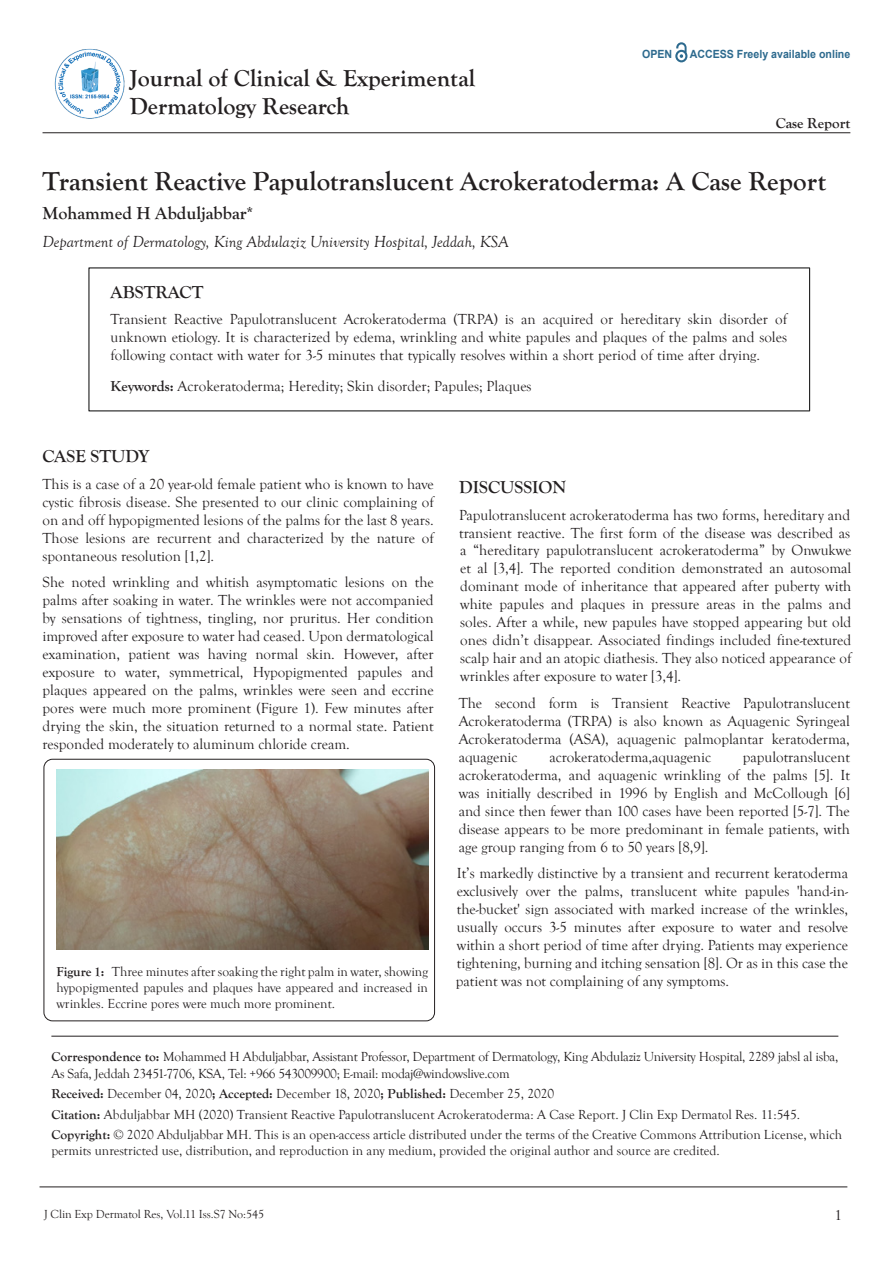
<style>
.page{position:relative;width:893px;height:1263px;background:#fff}
.page>*{position:absolute;margin:0;border:0;box-sizing:border-box;transform-origin:0 0}
.t1{font:700 27px "Goudy Old Style T";color:#231f20}
.t2{font:700 24px/28.8px "Goudy Old Style T";color:#231f20}
.t3{font:700 18px "Goudy Old Style T";color:#231f20}
.t4{font:italic 16.5px "Goudy Old Style T";color:#231f20}
.t5{font:15px/18px "Goudy Old Style T";color:#231f20;text-align:justify}
.t6{font:700 15px "Goudy Old Style T";color:#231f20}
.t7{font:13.5px/20.4px "Goudy Old Style T";color:#231f20}
.t8{font:13.5px/16.2px "Goudy Old Style T";letter-spacing:-.02em;color:#231f20}
.t9{font:12px "Goudy Old Style T";color:#231f20}
.t10{font:700 11.25px "Arial";color:#2d6a8e;scale:.94 1}
.s1{font-weight:700}
</style>
<div class="page">
<svg style="left:675px;top:43px;width:12px;height:19px"></svg>
<img style="left:54px;top:48px;width:71px;height:71px">
<hr style="left:43px;top:132px;width:807px;height:1px;background:#231f20">
<hr style="left:40px;top:1187px;width:807px;height:1px;background:#231f20">
<hr style="left:51px;top:1036px;width:787px;height:1px;background:#231f20">
<img style="left:57px;top:770px;width:371px;height:179px">
<div style="left:44px;top:759px;width:391px;height:262px;border:1px solid #231f20;border-radius:9px"></div>
<h2 class="t2" style="left:130px;top:64px;width:347px">Journal of Clinical &amp; Experimental<br>Dermatology Research</h2>
<p class="t10" style="left:642px;top:47px;width:34px">OPEN</p>
<p class="t10" style="left:690px;top:46px;width:172px">ACCESS Freely available online</p>
<p class="t6" style="left:776px;top:115px;width:76px">Case Report</p>
<h1 class="t1" style="left:43px;top:166px;width:785px">Transient Reactive Papulotranslucent Acrokeratoderma: A Case Report</h1>
<p class="t3" style="left:43px;top:203px;width:212px">Mohammed H Abduljabbar*</p>
<p class="t4" style="left:43px;top:233px;width:468px">Department of Dermatology, King Abdulaziz University Hospital, Jeddah, KSA</p>
<p class="t3" style="left:110px;top:282px;width:94px">ABSTRACT</p>
<p class="t5" style="left:110px;top:311px;width:678px">Transient Reactive Papulotranslucent Acrokeratoderma (TRPA) is an acquired or hereditary skin disorder of unknown etiology. It is characterized by edema, wrinkling and white papules and plaques of the palms and soles following contact with water for 3-5 minutes that typically resolves within a short period of time after drying.</p>
<p class="t5" style="left:110px;top:378px;width:423px"><span class="s1">Keywords:</span> Acrokeratoderma; Heredity; Skin disorder; Papules; Plaques</p>
<p class="t3" style="left:43px;top:446px;width:109px">CASE STUDY</p>
<p class="t5" style="left:43px;top:475px;width:393px">This is a case of a 20 year-old female patient who is known to have cystic fibrosis disease. She presented to our clinic complaining of on and off hypopigmented lesions of the palms for the last 8 years.<br>Those lesions are recurrent and characterized by the nature of spontaneous resolution [1,2].</p>
<p class="t5" style="left:43px;top:573px;width:393px">She noted wrinkling and whitish asymptomatic lesions on the palms after soaking in water. The wrinkles were not accompanied by sensations of tightness, tingling, nor pruritus. Her condition improved after exposure to water had ceased. Upon dermatological examination, patient was having normal skin. However, after exposure to water, symmetrical, Hypopigmented papules and plaques appeared on the palms, wrinkles were seen and eccrine pores were much more prominent (Figure 1). Few minutes after drying the skin, the situation returned to a normal state. Patient responded moderately to aluminum chloride cream.</p>
<p class="t7" style="left:56px;top:963px;width:373px;line-height:16.2px;text-align:justify"><span class="s1">Figure 1:</span> Three minutes after soaking the right palm in water, showing hypopigmented papules and plaques have appeared and increased in wrinkles. Eccrine pores were much more prominent.</p>
<p class="t3" style="left:459px;top:477px;width:108px">DISCUSSION</p>
<p class="t5" style="left:459px;top:506px;width:394px">Papulotranslucent acrokeratoderma has two forms, hereditary and transient reactive. The first form of the disease was described as a “hereditary papulotranslucent acrokeratoderma” by Onwukwe et al [3,4]. The reported condition demonstrated an autosomal dominant mode of inheritance that appeared after puberty with white papules and plaques in pressure areas in the palms and soles. After a while, new papules have stopped appearing but old ones didn’t disappear. Associated findings included fine-textured scalp hair and an atopic diathesis. They also noticed appearance of wrinkles after exposure to water [3,4].</p>
<p class="t5" style="left:459px;top:694px;width:393px">The second form is Transient Reactive Papulotranslucent Acrokeratoderma (TRPA) is also known as Aquagenic Syringeal Acrokeratoderma (ASA), aquagenic palmoplantar keratoderma, aquagenic</p>
<p class="t5" style="left:549px;top:748px;width:163px">acrokeratoderma,aquagenic</p>
<p class="t5" style="left:459px;top:748px;width:393px;text-indent:284px">papulotranslucent acrokeratoderma, and aquagenic wrinkling of the palms [5]. It was initially described in 1996 by English and McCollough [6] and since then fewer than 100 cases have been reported [5-7]. The disease appears to be more predominant in female patients, with age group ranging from 6 to 50 years [8,9].</p>
<p class="t5" style="left:456px;top:864px;width:394px">It’s markedly distinctive by a transient and recurrent keratoderma exclusively over the palms, translucent white papules 'hand-in&shy;the-bucket' sign associated with marked increase of the wrinkles, usually occurs 3-5 minutes after exposure to water and resolve within a short period of time after drying. Patients may experience tightening, burning and itching sensation [8]. Or as in this case the patient was not complaining of any symptoms.</p>
<p class="t8" style="left:51px;top:1049px;width:788px"><span class="s1">Correspondence to:</span> Mohammed H Abduljabbar, Assistant Professor, Department of Dermatology, King Abdulaziz University Hospital, 2289 jabsl al isba,<br>As Safa, Jeddah 23451-7706, KSA, Tel: +966 543009900; E-mail: modaj@windowslive.com</p>
<p class="t7" style="left:51px;top:1084px;width:792px"><span class="s1">Received:</span> December 04, 2020<span class="s1">; Accepted:</span> December 18, 2020<span class="s1">; Published:</span> December 25, 2020<br><span class="s1">Citation:</span> Abduljabbar MH (2020) Transient Reactive Papulotranslucent Acrokeratoderma: A Case Report. J Clin Exp Dermatol Res. 11:545.<br><span class="s1">Copyright:</span> © 2020 Abduljabbar MH. This is an open-access article distributed under the terms of the Creative Commons Attribution License, which</p>
<p class="t7" style="left:51px;top:1141px;width:670px">permits unrestricted use, distribution, and reproduction in any medium, provided the original author and source are credited.</p>
<p class="t9" style="left:44px;top:1207px;width:222px">J Clin Exp Dermatol Res, Vol.11 Iss.S7 No:545</p>
<p class="t5" style="left:834px;top:1207px;width:9px">1</p>
</div>
